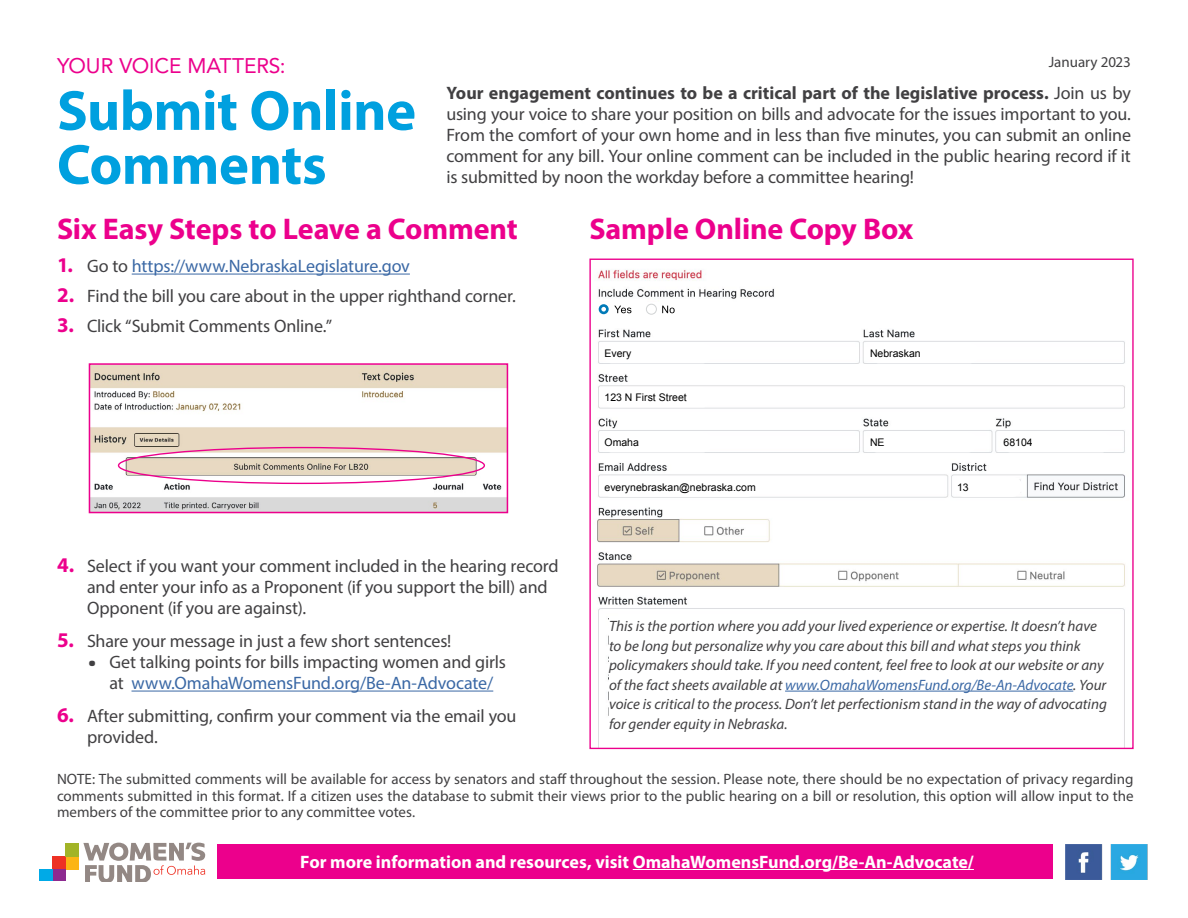
<style>
.page{position:relative;width:1188px;height:918px;background:#fff}
.page>*{position:absolute;margin:0;border:0;box-sizing:border-box;transform-origin:0 0}
.t1{font:700 57px/54px "Myriad Pro";letter-spacing:-.01em;color:#00a0df}
.t2{font:700 30px "Myriad Pro";letter-spacing:-.005em;color:#ec008c}
.t3{font:21px "Avenir LT Std";letter-spacing:-.005em;color:#ec008c}
.t4{font:18px/21px "Myriad Pro";letter-spacing:-.01em;color:#414042}
.t5{font:700 18px "Myriad Pro";color:#fff}
.t6{font:18px "Myriad Pro";letter-spacing:-.01em;color:#3a68a5}
.t7{font:italic 15px/19.5px "Myriad Pro";color:#414042}
.t8{font:15px/16.5px "Myriad Pro";color:#414042;text-align:justify}
.t9{font:10.5px "Arial";color:#000}
.s1{font-weight:700}
.s2{font-weight:700;font-size:21px;color:#ec008c}
.s3{color:#414042}
.s4{font-family:"Kyrial Display Pro";font-weight:900}
.s5{color:#3a68a5}
</style>
<div class="page">
<div style="left:65px;top:856px;width:14px;height:13px;background:#fcb515"></div>
<div style="left:52px;top:856px;width:13px;height:13px;background:#ee3124"></div>
<div style="left:52px;top:869px;width:13px;height:12px;background:#8d2a90"></div>
<div style="left:39px;top:869px;width:13px;height:12px;background:#00aae7"></div>
<div style="left:65px;top:843px;width:14px;height:13px;background:#a2b427"></div>
<svg style="left:83px;top:843px;width:122px;height:38px"></svg>
<div style="left:217px;top:845px;width:835px;height:34px;background:#ec008c"></div>
<hr style="left:633px;top:869px;width:341px;height:1px;background:#fff">
<hr style="left:132px;top:274px;width:278px;height:1px;background:#3a68a5">
<hr style="left:132px;top:691px;width:361px;height:1px;background:#3a68a5">
<img style="left:597px;top:269px;width:528px;height:478px">
<img style="left:1066px;top:845px;width:81px;height:35px">
<img style="left:92px;top:366px;width:413px;height:144px">
<div style="left:89px;top:363px;width:419px;height:150px;border:2px solid #ec008c"></div>
<div style="left:118px;top:447px;width:367px;height:37px;border:1px solid #ec008c;border-radius:50%"></div>
<div style="left:609px;top:616px;width:505px;height:115px;background:#fff"></div>
<hr style="left:785px;top:691px;width:288px;height:1px;background:#3a68a5">
<div style="left:594px;top:302px;width:526px;height:17px;background:#fff"></div>
<div style="left:646px;top:304px;width:11px;height:11px;border:1px solid #d1d3d4;border-radius:50%"></div>
<svg style="left:599px;top:304px;width:10px;height:10px"></svg>
<svg style="left:601px;top:307px;width:5px;height:5px"></svg>
<svg style="left:614px;top:306px;width:17px;height:7px"></svg>
<svg style="left:662px;top:306px;width:13px;height:7px"></svg>
<div style="left:868px;top:343px;width:112px;height:20px;background:#fff;border-radius:10px"></div>
<div style="left:601px;top:343px;width:112px;height:20px;background:#fff;border-radius:10px"></div>
<div style="left:601px;top:477px;width:156px;height:20px;background:#fff;border-radius:10px"></div>
<div style="left:601px;top:387px;width:112px;height:20px;background:#fff;border-radius:10px"></div>
<div style="left:601px;top:432px;width:112px;height:20px;background:#fff;border-radius:10px"></div>
<div style="left:867px;top:432px;width:111px;height:20px;background:#fff;border-radius:10px"></div>
<div style="left:1000px;top:432px;width:112px;height:20px;background:#fff;border-radius:10px"></div>
<div style="left:954px;top:477px;width:68px;height:20px;background:#fff;border-radius:10px"></div>
<p class="t8" style="left:1049px;top:54px;width:84px">January 2023</p>
<p class="t3" style="left:57px;top:53px;width:230px">YOUR VOICE MATTERS:</p>
<h1 class="t1" style="left:57px;top:82px;width:361px">Submit Online<br>Comments</h1>
<p class="t4" style="left:446px;top:82px;width:686px;text-align:justify"><span class="s1">Your engagement continues to be a critical part of the legislative process.</span> Join us by using your voice to share your position on bills and advocate for the issues important to you.<br>From the comfort of your own home and in less than five minutes, you can submit an online comment for any bill. Your online comment can be included in the public hearing record if it is submitted by noon the workday before a committee hearing!</p>
<h2 class="t2" style="left:57px;top:210px;width:462px">Six Easy Steps to Leave a Comment</h2>
<p class="t6" style="left:57px;top:255px;width:354px"><span class="s2">1.</span> <span class="s3">Go to</span> https://www.NebraskaLegislature.gov</p>
<p class="t4" style="left:57px;top:285px;width:460px"><span class="s2">2.</span> Find the bill you care about in the upper righthand corner.</p>
<p class="t4" style="left:57px;top:315px;width:277px"><span class="s2">3.</span> Click “Submit Comments Online.”</p>
<p class="t4" style="left:87px;top:555px;width:473px;text-indent:-30px"><span class="s2">4.</span> Select if you want your comment included in the hearing record and enter your info as a Proponent (if you support the bill) and<br>Opponent (if you are against).</p>
<p class="t4" style="left:57px;top:630px;width:396px"><span class="s2">5.</span> Share your message in just a few short sentences!</p>
<p class="t4" style="left:88px;top:651px;width:419px;text-align:center"><span class="s4">•</span> Get talking points for bills impacting women and girls at <span class="s5">www.OmahaWomensFund.org/Be-An-Advocate/</span></p>
<p class="t4" style="left:87px;top:705px;width:431px;text-indent:-30px"><span class="s2">6.</span> After submitting, confirm your comment via the email you provided.</p>
<h2 class="t2" style="left:589px;top:210px;width:325px">Sample Online Copy Box</h2>
<p class="t9" style="left:604px;top:347px;width:28px">Every</p>
<p class="t9" style="left:870px;top:347px;width:52px">Nebraskan</p>
<p class="t9" style="left:604px;top:390px;width:84px">123 N First Street</p>
<p class="t9" style="left:604px;top:435px;width:36px">Omaha</p>
<p class="t9" style="left:870px;top:435px;width:16px">NE</p>
<p class="t9" style="left:1004px;top:435px;width:31px">68104</p>
<p class="t9" style="left:957px;top:480px;width:13px">13</p>
<p class="t9" style="left:604px;top:480px;width:153px">everynebraskan@nebraska.com</p>
<p class="t7" style="left:609px;top:616px;width:499px">This is the portion where you add your lived experience or expertise. It doesn’t have to be long but personalize why you care about this bill and what steps you think policymakers should take. If you need content, feel free to look at our website or any of the fact sheets available at <span class="s5">www.OmahaWomensFund.org/Be-An-Advocate</span>. Your voice is critical to the process. Don’t let perfectionism stand in the way of advocating for gender equity in Nebraska.</p>
<p class="t8" style="left:57px;top:771px;width:1078px">NOTE: The submitted comments will be available for access by senators and staff throughout the session. Please note, there should be no expectation of privacy regarding comments submitted in this format. If a citizen uses the database to submit their views prior to the public hearing on a bill or resolution, this option will allow input to the members of the committee prior to any committee votes.</p>
<p class="t5" style="left:300px;top:850px;width:675px">For more information and resources, visit OmahaWomensFund.org/Be-An-Advocate/</p>
</div>
